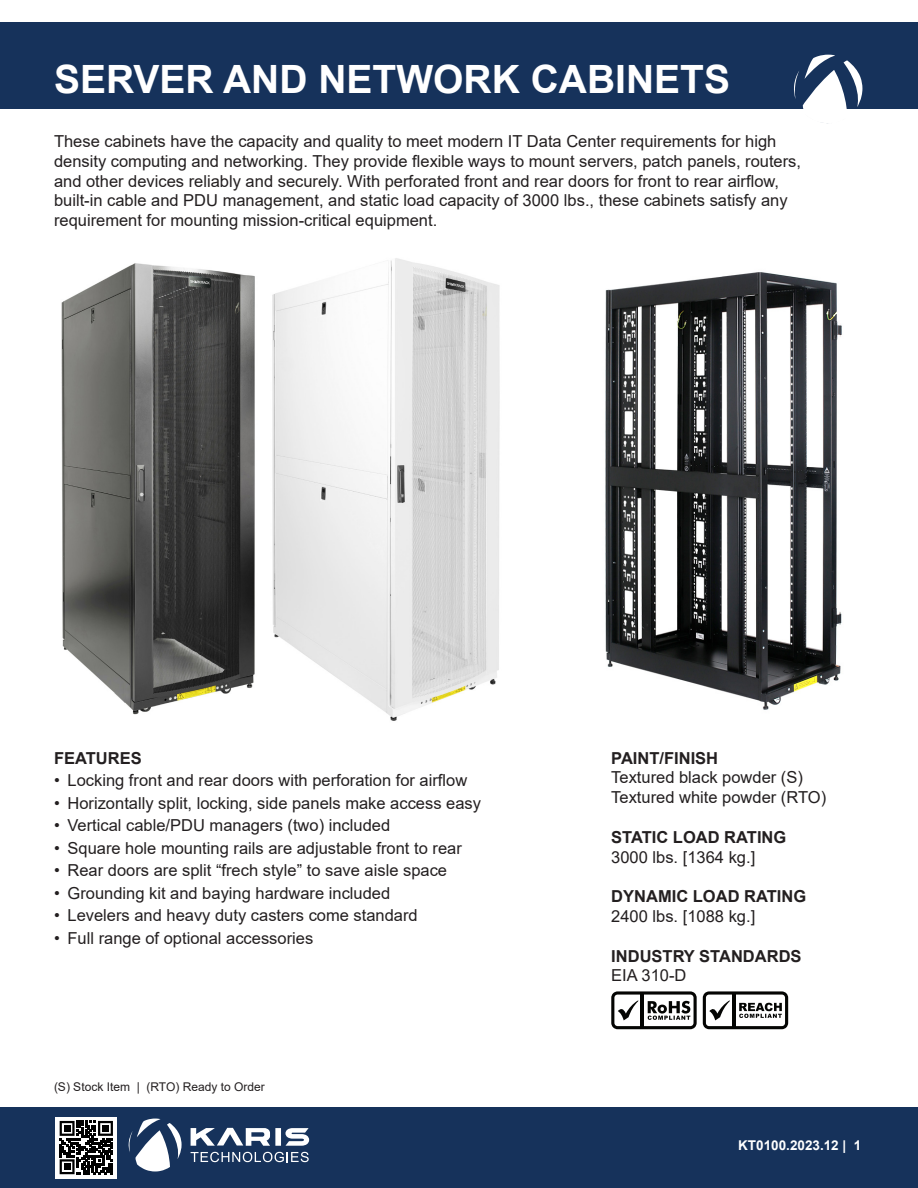
<style>
.page{position:relative;width:918px;height:1188px;background:#fff}
.page>*{position:absolute;margin:0;border:0;box-sizing:border-box;transform-origin:0 0}
.t1{font:700 39px "Arial";color:#fff}
.t2{font:16.5px/19.8px "Arial";color:#231f20}
.t3{font:700 16.5px "Arial";color:#231f20}
.t4{font:700 13.5px "Arial";color:#fff}
.t5{font:12px "Arial";color:#231f20}
</style>
<div class="page">
<div style="left:0;top:1107px;width:918px;height:81px;background:#16325b"></div>
<div style="left:0;top:22px;width:918px;height:86px;background:#16325b"></div>
<svg style="left:128px;top:1118px;width:54px;height:54px"></svg>
<svg style="left:191px;top:1152px;width:118px;height:10px"></svg>
<svg style="left:285px;top:1128px;width:24px;height:18px"></svg>
<div style="left:275px;top:1128px;width:6px;height:18px;background:#fff"></div>
<svg style="left:191px;top:1128px;width:79px;height:18px"></svg>
<svg style="left:792px;top:54px;width:70px;height:70px"></svg>
<svg style="left:55px;top:1117px;width:62px;height:61px"></svg>
<svg style="left:60px;top:1121px;width:53px;height:53px;background:#515151"></svg>
<img style="left:605px;top:272px;width:237px;height:438px">
<img style="left:61px;top:263px;width:194px;height:452px">
<img style="left:272px;top:258px;width:228px;height:463px">
<svg style="left:703px;top:991px;width:85px;height:38px"></svg>
<svg style="left:611px;top:991px;width:86px;height:38px"></svg>
<hr style="left:641px;top:992px;width:3px;height:37px;background:#040503">
<p class="t1" style="left:54px;top:52px;width:678px">SERVER AND NETWORK CABINETS</p>
<p class="t2" style="left:54px;top:131px;width:749px">These cabinets have the capacity and quality to meet modern IT Data Center requirements for high density computing and networking. They provide flexible ways to mount servers, patch panels, routers, and other devices reliably and securely. With perforated front and rear doors for front to rear airflow, built-in cable and PDU management, and static load capacity of 3000 lbs., these cabinets satisfy any requirement for mounting mission-critical equipment.</p>
<p class="t3" style="left:54px;top:746px;width:89px">FEATURES</p>
<p class="t2" style="left:54px;top:770px;width:415px">• Locking front and rear doors with perforation for airflow</p>
<p class="t2" style="left:54px;top:793px;width:429px">• Horizontally split, locking, side panels make access easy</p>
<p class="t2" style="left:54px;top:815px;width:338px">• Vertical cable/PDU managers (two) included</p>
<p class="t2" style="left:54px;top:838px;width:409px">• Square hole mounting rails are adjustable front to rear</p>
<p class="t2" style="left:54px;top:860px;width:395px">• Rear doors are split “frech style” to save aisle space</p>
<p class="t2" style="left:54px;top:883px;width:338px">• Grounding kit and baying hardware included</p>
<p class="t2" style="left:54px;top:905px;width:365px">• Levelers and heavy duty casters come standard</p>
<p class="t2" style="left:54px;top:928px;width:261px">• Full range of optional accessories</p>
<p class="t5" style="left:54px;top:1078px;width:212px">(S) Stock Item | (RTO) Ready to Order</p>
<p class="t3" style="left:611px;top:746px;width:108px">PAINT/FINISH</p>
<p class="t2" style="left:611px;top:768px;width:193px">Textured black powder (S)</p>
<p class="t2" style="left:611px;top:787px;width:216px">Textured white powder (RTO)</p>
<p class="t3" style="left:611px;top:825px;width:177px">STATIC LOAD RATING</p>
<p class="t2" style="left:611px;top:847px;width:146px">3000 lbs. [1364 kg.]</p>
<p class="t3" style="left:611px;top:885px;width:196px">DYNAMIC LOAD RATING</p>
<p class="t2" style="left:611px;top:906px;width:146px">2400 lbs. [1088 kg.]</p>
<p class="t3" style="left:611px;top:944px;width:192px">INDUSTRY STANDARDS</p>
<p class="t2" style="left:611px;top:966px;width:77px">EIA 310-D</p>
<p class="t4" style="left:738px;top:1136px;width:125px">KT0100.2023.12 | 1</p>
</div>
